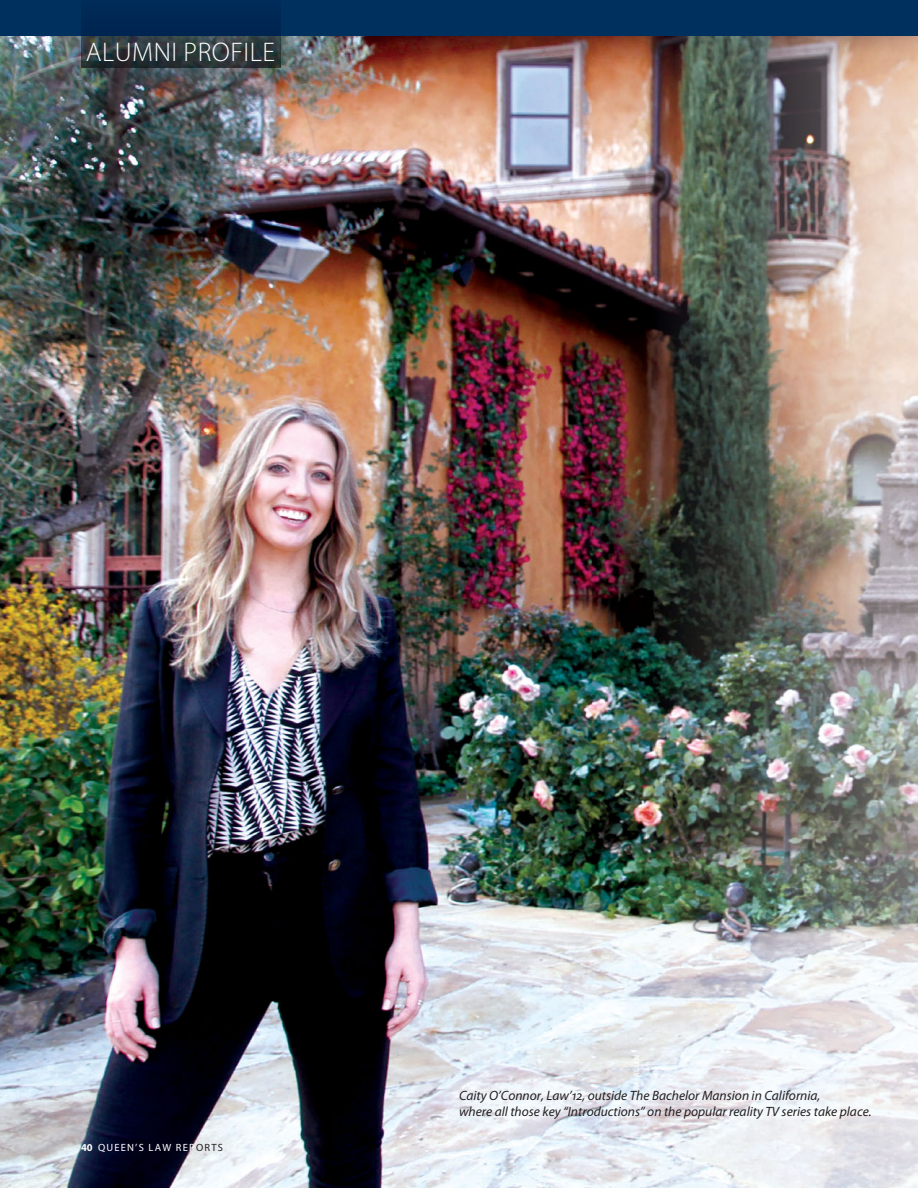
<style>
.page{position:relative;width:918px;height:1188px;background:#fff}
.page>*{position:absolute;margin:0;border:0;box-sizing:border-box;transform-origin:0 0}
.t1{font:300 27px "Myriad Pro";letter-spacing:.02em;color:#fff}
.t2{font:italic 13.5px "Myriad Pro";color:#231f20}
.t3{font:10.5px "Myriad Pro";letter-spacing:.115em;color:#fff}
.t4{font:600 7.5px "Myriad Pro";letter-spacing:.02em;color:#fff}
.s1{font-weight:700}
.s2{color:#231f20}
</style>
<div class="page">
<img style="left:0;top:36px;width:592px;height:1152px">
<img style="left:592px;top:36px;width:326px;height:1152px">
<div style="left:0;top:0;width:918px;height:36px;background:#00305e"></div>
<img style="left:81px;top:23px;width:200px;height:45px">
<h1 class="t1" style="left:86px;top:42px;width:191px">ALUMNI PROFILE</h1>
<p class="t3" style="left:81px;top:1143px;width:144px"><span class="s1">40</span> QUEEN’S LAW REP<span class="s2">ORTS</span></p>
<p class="t4" style="left:634px;top:1090px;width:36px;rotate:-90deg">RAI ALLEN</p>
<p class="t2" style="left:459px;top:1107px;width:414px">where all those key “Introductions” on the popular reality TV series take place.</p>
<p class="t2" style="left:459px;top:1090px;width:363px">Caity O’Connor, Law’12, outside The Bachelor Mansion in California,</p>
</div>
